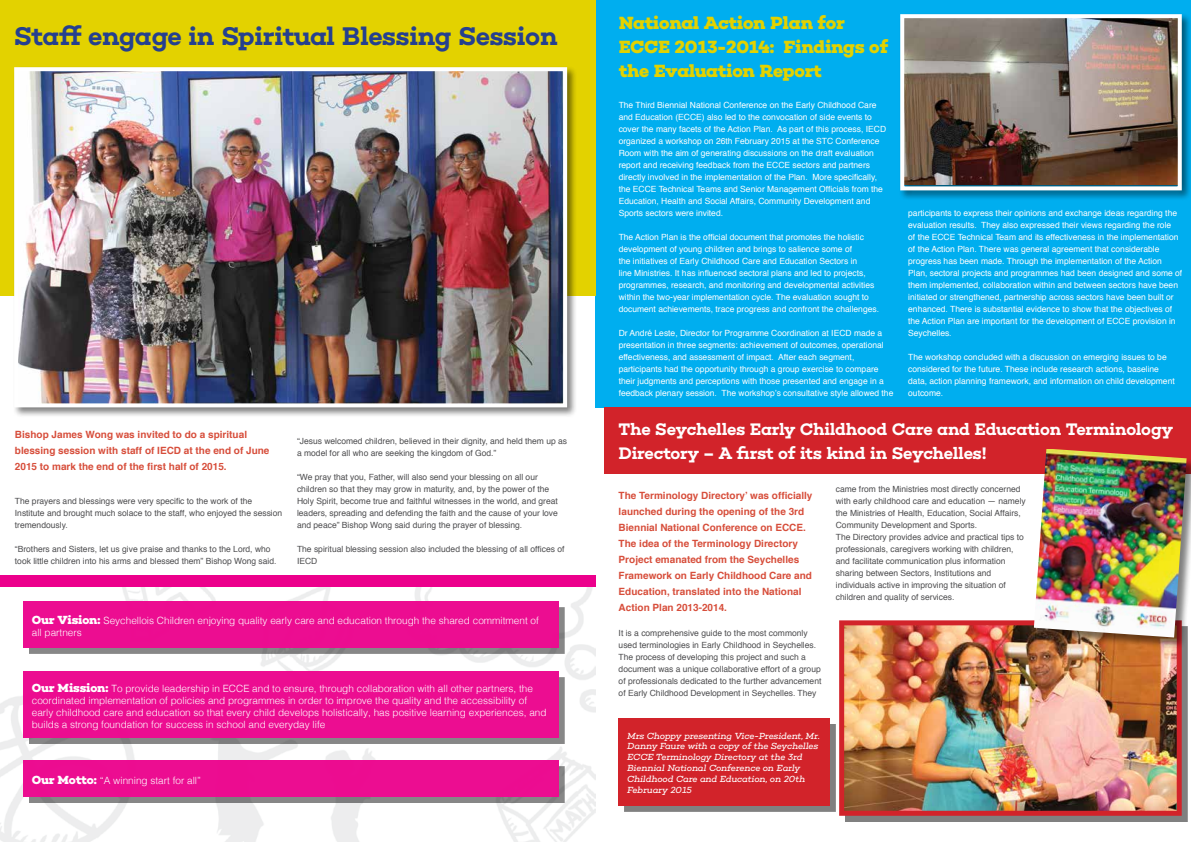
<style>
.page{position:relative;width:1191px;height:842px;background:#fff}
.page>*{position:absolute;margin:0;border:0;box-sizing:border-box;transform-origin:0 0}
.t1{font:600 26px "Choplin";letter-spacing:-.025em;color:#25408f}
.t2{font:700 18px/24px "Choplin";letter-spacing:-.015em;color:#e3d200}
.t3{font:600 17px/24px "Choplin";letter-spacing:-.02em;color:#fff}
.t4{font:300 10px/12px "Helvetica";color:#fff}
.t5{font:700 10px/16px "Helvetica";color:#d74e3b}
.t6{font:italic 9px/10.8px "Choplin";letter-spacing:-.02em;color:#fff}
.t7{font:8.5px/12px "Helvetica";color:#fff}
.t8{font:8.5px/12px "Helvetica";color:#4d4d4f}
.s1{font-family:"Choplin";font-weight:700;font-size:12px}
</style>
<div class="page">
<div style="left:596px;top:0;width:595px;height:407px;background:#00aeef"></div>
<div style="left:844px;top:626px;width:343px;height:195px;background:#000;opacity:.5"></div>
<img style="left:845px;top:626px;width:330px;height:184px">
<div style="left:839px;top:620px;width:342px;height:196px;border:5px solid #d2232a"></div>
<div style="left:604px;top:407px;width:587px;height:67px;background:#d2232a"></div>
<div style="left:1034px;top:449px;width:157px;height:200px;background:#000;opacity:.5"></div>
<img style="left:1033px;top:449px;width:153px;height:188px">
<div style="left:0;top:0;width:595px;height:296px;background:#e3d200"></div>
<img style="left:0;top:587px;width:595px;height:255px">
<div style="left:0;top:575px;width:595px;height:12px;background:#ec008c"></div>
<div style="left:898px;top:12px;width:293px;height:188px;background:#000;opacity:.5"></div>
<img style="left:905px;top:19px;width:271px;height:166px">
<div style="left:900px;top:14px;width:281px;height:176px;border:4px solid #fff"></div>
<div style="left:12px;top:65px;width:565px;height:352px;background:#000;opacity:.5"></div>
<img style="left:19px;top:72px;width:543px;height:330px">
<div style="left:14px;top:67px;width:553px;height:340px;border:4px solid #fff"></div>
<div style="left:624px;top:724px;width:211px;height:87px;background:#808080"></div>
<div style="left:618px;top:718px;width:212px;height:88px;background:#d2232a"></div>
<div style="left:29px;top:607px;width:535px;height:47px;background:#878787"></div>
<div style="left:23px;top:602px;width:536px;height:46px;background:#ec0d91"></div>
<div style="left:29px;top:677px;width:535px;height:67px;background:#878787"></div>
<div style="left:23px;top:672px;width:536px;height:66px;background:#ec0d91"></div>
<div style="left:29px;top:766px;width:535px;height:37px;background:#878787"></div>
<div style="left:23px;top:760px;width:536px;height:37px;background:#ec0d91"></div>
<h1 class="t1" style="left:14px;top:21px;width:545px">Staff engage in Spiritual Blessing Session</h1>
<h2 class="t2" style="left:618px;top:10px;width:271px">National Action Plan for<br>ECCE 2013-2014: Findings of the Evaluation Report</h2>
<p class="t7" style="left:618px;top:99px;width:269px">The Third Biennial National Conference on the Early Childhood Care and Education (ECCE) also led to the convocation of side events to cover the many facets of the Action Plan. As part of this process, IECD organized a workshop on 26th February 2015 at the STC Conference Room with the aim of generating discussions on the draft evaluation report and receiving feedback from the ECCE sectors and partners directly involved in the implementation of the Plan. More specifically, the ECCE Technical Teams and Senior Management Officials from the Education, Health and Social Affairs, Community Development and Sports sectors were invited.</p>
<p class="t7" style="left:618px;top:231px;width:262px">The Action Plan is the official document that promotes the holistic development of young children and brings to salience some of<br>the initiatives of Early Childhood Care and Education Sectors in<br>line Ministries. It has influenced sectoral plans and led to projects, programmes, research, and monitoring and developmental activities within the two-year implementation cycle. The evaluation sought to document achievements, trace progress and confront the challenges.</p>
<p class="t7" style="left:618px;top:327px;width:276px">Dr André Leste, Director for Programme Coordination at IECD made a presentation in three segments: achievement of outcomes, operational effectiveness, and assessment of impact. After each segment, participants had the opportunity through a group exercise to compare their judgments and perceptions with those presented and engage in a feedback plenary session. The workshop’s consultative style allowed the</p>
<p class="t7" style="left:908px;top:207px;width:276px">participants to express their opinions and exchange ideas regarding the evaluation results. They also expressed their views regarding the role<br>of the ECCE Technical Team and its effectiveness in the implementation of the Action Plan. There was general agreement that considerable progress has been made. Through the implementation of the Action Plan, sectoral projects and programmes had been designed and some of them implemented, collaboration within and between sectors have been initiated or strengthened, partnership across sectors have been built or enhanced. There is substantial evidence to show that the objectives of the Action Plan are important for the development of ECCE provision in Seychelles.</p>
<p class="t7" style="left:908px;top:351px;width:268px">The workshop concluded with a discussion on emerging issues to be considered for the future. These include research actions, baseline data, action planning framework, and information on child development outcome.</p>
<h3 class="t3" style="left:618px;top:417px;width:556px">The Seychelles Early Childhood Care and Education Terminology<br>Directory – A first of its kind in Seychelles!</h3>
<p class="t5" style="left:618px;top:487px;width:195px">The Terminology Directory’ was officially launched during the opening of the 3rd Biennial National Conference on ECCE.<br>The idea of the Terminology Directory Project emanated from the Seychelles Framework on Early Childhood Care and Education, translated into the National Action Plan 2013-2014.</p>
<p class="t8" style="left:618px;top:627px;width:204px">It is a comprehensive guide to the most commonly used terminologies in Early Childhood in Seychelles.<br>The process of developing this project and such a document was a unique collaborative effort of a group of professionals dedicated to the further advancement of Early Childhood Development in Seychelles. They</p>
<p class="t5" style="left:15px;top:427px;width:256px">Bishop James Wong was invited to do a spiritual blessing session with staff of IECD at the end of June<br>2015 to mark the end of the first half of 2015.</p>
<p class="t8" style="left:15px;top:495px;width:269px">The prayers and blessings were very specific to the work of the<br>Institute and brought much solace to the staff, who enjoyed the session tremendously.</p>
<p class="t8" style="left:15px;top:543px;width:263px">“Brothers and Sisters, let us give praise and thanks to the Lord, who took little children into his arms and blessed them” Bishop Wong said.</p>
<p class="t8" style="left:297px;top:435px;width:272px">“Jesus welcomed children, believed in their dignity, and held them up as a model for all who are seeking the kingdom of God.”</p>
<p class="t8" style="left:297px;top:471px;width:262px">“We pray that you, Father, will also send your blessing on all our children so that they may grow in maturity, and, by the power of the Holy Spirit, become true and faithful witnesses in the world, and great leaders, spreading and defending the faith and the cause of your love and peace” Bishop Wong said during the prayer of blessing.</p>
<p class="t8" style="left:297px;top:543px;width:269px">The spiritual blessing session also included the blessing of all offices of<br>IECD</p>
<p class="t8" style="left:836px;top:483px;width:191px">came from the Ministries most directly concerned with early childhood care and education — namely the Ministries of Health, Education, Social Affairs, Community Development and Sports.<br>The Directory provides advice and practical tips to professionals, caregivers working with children, and facilitate communication plus information sharing between Sectors, Institutions and individuals active in improving the situation of children and quality of services.</p>
<p class="t4" style="left:32px;top:613px;width:508px"><span class="s1">Our Vision:</span> Seychellois Children enjoying quality early care and education through the shared commitment of all partners</p>
<p class="t4" style="left:32px;top:681px;width:516px"><span class="s1">Our Mission:</span> To provide leadership in ECCE and to ensure, through collaboration with all other partners, the coordinated implementation of policies and programmes in order to improve the quality and the accessibility of early childhood care and education so that every child develops holistically, has positive learning experiences, and builds a strong foundation for success in school and everyday life</p>
<p class="t4" style="left:32px;top:773px;width:171px"><span class="s1">Our Motto:</span> “A winning start for all”</p>
<p class="t6" style="left:627px;top:730px;width:194px">Mrs Choppy presenting Vice-President, Mr.<br>Danny Faure with a copy of the Seychelles ECCE Terminology Directory at the 3rd Biennial National Conference on Early Childhood Care and Education, on 20th February 2015</p>
</div>
